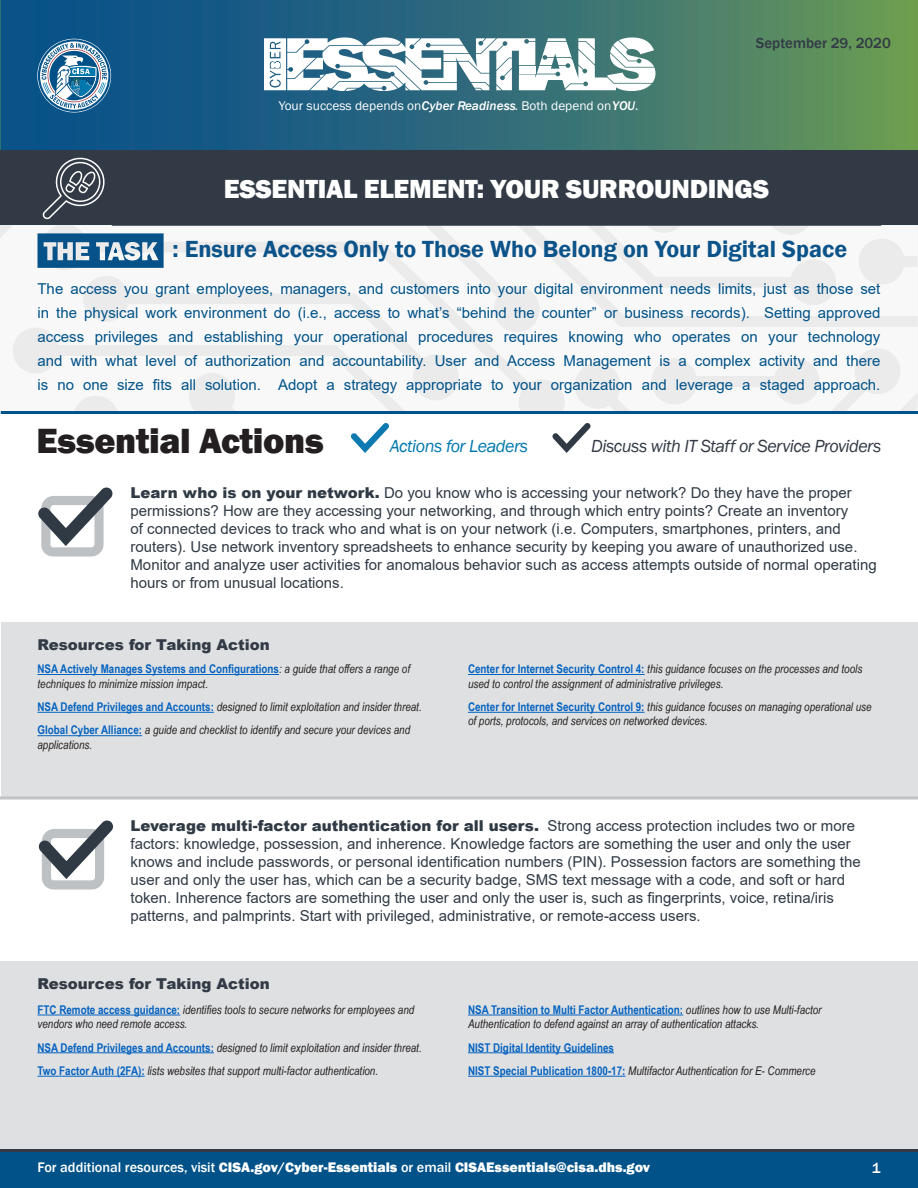
<style>
.page{position:relative;width:918px;height:1188px;background:#fff}
.page>*{position:absolute;margin:0;border:0;box-sizing:border-box;transform-origin:0 0}
.t1{font:800 36px "Franklin Gothic";letter-spacing:-.01em;color:#231f20}
.t2{font:800 27px "Franklin Gothic";letter-spacing:-.01em;color:#fff}
.t3{font:600 24px "Franklin Gothic";color:#0b5389}
.t4{font:italic 18px "Franklin Gothic";letter-spacing:-.025em;color:#323a45}
.t5{font:italic 18px "Franklin Gothic";letter-spacing:-.025em;color:#0078ae}
.Body{font:15px/18px "Arial";color:#303a45}
.Introduction__P{font:15px/24px "Arial";color:#005288;text-align:justify}
.Resources_Title__H4{font:900 15px "Arial";color:#323a45}
.t6{font:500 15px "Franklin Gothic";color:#323a45}
.t7{font:500 15px "Franklin Gothic";color:#fff}
.t8{font:800 14.25px "Franklin Gothic";color:#fff}
.t9{font:12.9px "Franklin Gothic";color:#fff}
.Resource_Description{font:italic 12px/14.4px "Arial Narrow";color:#231f20}
.Resource_Description-2{font:700 12px "Arial Narrow";color:#0563c1}
.s1{font-weight:500;font-style:italic}
.s2{font-weight:900}
.s3{font-weight:700;font-style:normal;color:#0563c1}
.s4{font-weight:500}
</style>
<div class="page">
<div style="left:0;top:1150px;width:918px;height:38px;background:#005288"></div>
<hr style="left:0;top:1149px;width:918px;height:3px;background:#323a45">
<svg style="left:552px;top:423px;width:39px;height:30px"></svg>
<svg style="left:351px;top:423px;width:38px;height:30px"></svg>
<hr style="left:1px;top:411px;width:917px;height:3px;background:#005288">
<div style="left:0;top:150px;width:918px;height:75px;background:#323a45"></div>
<svg style="left:0;top:157px;width:917px;height:255px"></svg>
<img style="left:0;top:0;width:918px;height:150px">
<svg style="left:264px;top:37px;width:392px;height:54px"></svg>
<svg style="left:37px;top:39px;width:74px;height:73px"></svg>
<div style="left:0;top:962px;width:918px;height:187px;background:#dfe0e1"></div>
<div style="left:1px;top:622px;width:917px;height:175px;background:#dfe0e1"></div>
<svg style="left:0;top:796px;width:918px;height:4px;fill:#c7c9cb"></svg>
<hr style="left:468px;top:1015px;width:215px;height:1px;background:#0563c1">
<hr style="left:468px;top:1052px;width:146px;height:1px;background:#0563c1">
<hr style="left:468px;top:1076px;width:158px;height:1px;background:#0563c1">
<hr style="left:38px;top:1015px;width:142px;height:1px;background:#0563c1">
<hr style="left:38px;top:1052px;width:176px;height:1px;background:#0563c1">
<hr style="left:38px;top:1076px;width:107px;height:1px;background:#0563c1">
<svg style="left:38px;top:820px;width:75px;height:70px"></svg>
<hr style="left:468px;top:674px;width:177px;height:1px;background:#0563c1">
<hr style="left:468px;top:712px;width:177px;height:1px;background:#0563c1">
<hr style="left:38px;top:674px;width:241px;height:1px;background:#0563c1">
<hr style="left:38px;top:712px;width:176px;height:1px;background:#0563c1">
<hr style="left:38px;top:735px;width:104px;height:1px;background:#0563c1">
<svg style="left:38px;top:487px;width:75px;height:69px"></svg>
<p class="t9" style="left:279px;top:98px;width:361px">Your success depends on <span class="s1">Cyber Readiness</span>. Both depend on <span class="s1">YOU</span>.</p>
<p class="t6" style="left:756px;top:34px;width:137px">September 29, 2020</p>
<h2 class="t2" style="left:224px;top:172px;width:547px">ESSENTIAL ELEMENT: YOUR SURROUNDINGS</h2>
<h3 class="t3" style="left:172px;top:234px;width:676px">: Ensure Access Only to Those Who Belong on Your Digital Space</h3>
<p class="Introduction__P" style="left:38px;top:277px;width:844px">The access you grant employees, managers, and customers into your digital environment needs limits, just as those set in the physical work environment do (i.e., access to what’s “behind the counter” or business records). Setting approved access privileges and establishing your operational procedures requires knowing who operates on your technology and with what level of authorization and accountability. User and Access Management is a complex activity and there is no one size fits all solution. Adopt a strategy appropriate to your organization and leverage a staged approach.</p>
<h1 class="t1" style="left:36px;top:417px;width:289px">Essential Actions</h1>
<p class="t5" style="left:390px;top:435px;width:140px">Actions for Leaders</p>
<p class="t4" style="left:591px;top:435px;width:292px">Discuss with IT Staff or Service Providers</p>
<p class="Body" style="left:130px;top:484px;width:748px"><span class="s2">Learn who is on your network.</span> Do you know who is accessing your network? Do they have the proper permissions? How are they accessing your networking, and through which entry points? Create an inventory<br>of connected devices to track who and what is on your network (i.e. Computers, smartphones, printers, and routers). Use network inventory spreadsheets to enhance security by keeping you aware of unauthorized use.<br>Monitor and analyze user activities for anomalous behavior such as access attempts outside of normal operating hours or from unusual locations.</p>
<p class="Resources_Title__H4" style="left:38px;top:633px;width:234px">Resources for Taking Action</p>
<p class="Resource_Description" style="left:38px;top:662px;width:374px"><span class="s3">NSA Actively Manages Systems and Configurations</span>: a guide that offers a range of techniques to minimize mission impact.</p>
<p class="Resource_Description" style="left:38px;top:699px;width:386px"><span class="s3">NSA Defend Privileges and Accounts:</span> designed to limit exploitation and insider threat.</p>
<p class="Resource_Description" style="left:38px;top:723px;width:374px"><span class="s3">Global Cyber Alliance:</span> a guide and checklist to identify and secure your devices and applications.</p>
<p class="Resource_Description" style="left:468px;top:662px;width:396px"><span class="s3">Center for Internet Security Control 4:</span> this guidance focuses on the processes and tools used to control the assignment of administrative privileges.</p>
<p class="Resource_Description" style="left:468px;top:699px;width:405px"><span class="s3">Center for Internet Security Control 9:</span> this guidance focuses on managing operational use of ports, protocols, and services on networked devices.</p>
<p class="Body" style="left:130px;top:817px;width:732px"><span class="s2">Leverage multi-factor authentication for all users.</span> Strong access protection includes two or more factors: knowledge, possession, and inherence. Knowledge factors are something the user and only the user knows and include passwords, or personal identification numbers (PIN). Possession factors are something the user and only the user has, which can be a security badge, SMS text message with a code, and soft or hard token. Inherence factors are something the user and only the user is, such as fingerprints, voice, retina/iris patterns, and palmprints. Start with privileged, administrative, or remote-access users.</p>
<p class="Resources_Title__H4" style="left:38px;top:973px;width:234px">Resources for Taking Action</p>
<p class="Resource_Description" style="left:38px;top:1002px;width:378px"><span class="s3">FTC Remote access guidance:</span> identifies tools to secure networks for employees and vendors who need remote access.</p>
<p class="Resource_Description" style="left:38px;top:1040px;width:386px"><span class="s3">NSA Defend Privileges and Accounts:</span> designed to limit exploitation and insider threat.</p>
<p class="Resource_Description" style="left:38px;top:1063px;width:342px"><span class="s3">Two Factor Auth (2FA):</span> lists websites that support multi-factor authentication.</p>
<p class="Resource_Description" style="left:468px;top:1002px;width:355px"><span class="s3">NSA Transition to Multi Factor Authentication:</span> outlines how to use Multi-factor<br>Authentication to defend against an array of authentication attacks.</p>
<p class="Resource_Description-2" style="left:468px;top:1038px;width:148px">NIST Digital Identity Guidelines</p>
<p class="Resource_Description" style="left:468px;top:1063px;width:349px"><span class="s3">NIST Special Publication 1800-17:</span> Multifactor Authentication for E- Commerce</p>
<p class="t8" style="left:38px;top:1158px;width:614px"><span class="s4">For additional resources, visit</span> CISA.gov/Cyber-Essentials <span class="s4">or email</span> CISAEssentials@cisa.dhs.gov</p>
<p class="t7" style="left:872px;top:1159px;width:10px">1</p>
</div>
